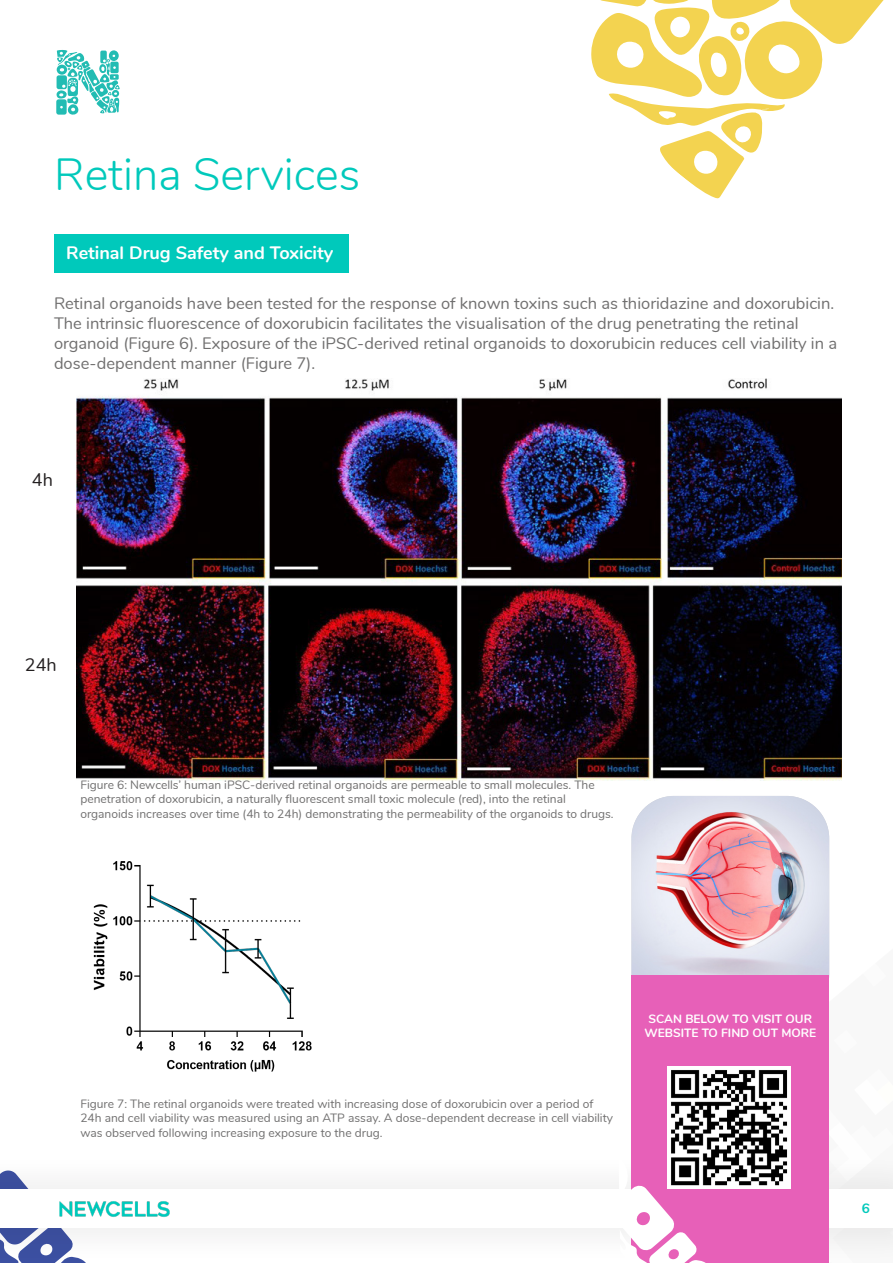
<style>
.page{position:relative;width:893px;height:1263px;background:#fff}
.page>*{position:absolute;margin:0;border:0;box-sizing:border-box;transform-origin:0 0}
.t1{font:300 45px "Nunito";color:#00c9bb}
.t2{font:700 18px "Nunito";color:#fff}
.t3{font:18px "Nunito";color:#231f20}
.t4{font:16.5px/19.8px "Nunito";color:#706f6f}
.t5{font:700 13.5px "Nunito";color:#00c9bb}
.t6{font:12px/14.4px "Nunito";color:#706f6f}
.t7{font:700 12px/14.4px "Nunito";color:#fff;text-align:center}
</style>
<div class="page">
<div style="left:0;top:1153px;width:893px;height:110px;background:#f9f9f9"></div>
<div style="left:0;top:1189px;width:893px;height:39px;background:#fff"></div>
<div style="left:54px;top:234px;width:295px;height:38px;background:#00c9bb"></div>
<img style="left:93px;top:861px;width:219px;height:211px">
<img style="left:77px;top:378px;width:764px;height:402px">
<img style="left:59px;top:1201px;width:111px;height:16px">
<img style="left:631px;top:796px;width:198px;height:180px">
<div style="left:631px;top:976px;width:198px;height:287px;background:#e760b8"></div>
<img style="left:667px;top:1066px;width:124px;height:122px">
<svg style="left:631px;top:1139px;width:105px;height:124px"></svg>
<svg style="left:591px;top:0;width:293px;height:199px"></svg>
<svg style="left:56px;top:50px;width:64px;height:65px"></svg>
<p class="t1" style="left:54px;top:141px;width:308px">Retina Services</p>
<p class="t2" style="left:66px;top:239px;width:269px">Retinal Drug Safety and Toxicity</p>
<p class="t4" style="left:54px;top:293px;width:782px">Retinal organoids have been tested for the response of known toxins such as thioridazine and doxorubicin.<br>The intrinsic fluorescence of doxorubicin facilitates the visualisation of the drug penetrating the retinal</p>
<p class="t4" style="left:54px;top:332px;width:785px">organoid (Figure 6). Exposure of the iPSC-derived retinal organoids to doxorubicin reduces cell viability in a dose-dependent manner (Figure 7).</p>
<p class="t3" style="left:32px;top:466px;width:23px">4h</p>
<p class="t3" style="left:25px;top:652px;width:33px">24h</p>
<p class="t6" style="left:80px;top:777px;width:516px">Figure 6: Newcells’ human iPSC-derived retinal organoids are permeable to small molecules. The penetration of doxorubicin, a naturally fluorescent small toxic molecule (red), into the retinal</p>
<p class="t6" style="left:80px;top:805px;width:535px">organoids increases over time (4h to 24h) demonstrating the permeability of the organoids to drugs.</p>
<p class="t6" style="left:80px;top:1096px;width:534px">Figure 7: The retinal organoids were treated with increasing dose of doxorubicin over a period of<br>24h and cell viability was measured using an ATP assay. A dose-dependent decrease in cell viability was observed following increasing exposure to the drug.</p>
<p class="t7" style="left:644px;top:1011px;width:173px">SCAN BELOW TO VISIT OUR<br>WEBSITE TO FIND OUT MORE</p>
<p class="t5" style="left:862px;top:1199px;width:10px">6</p>
</div>
